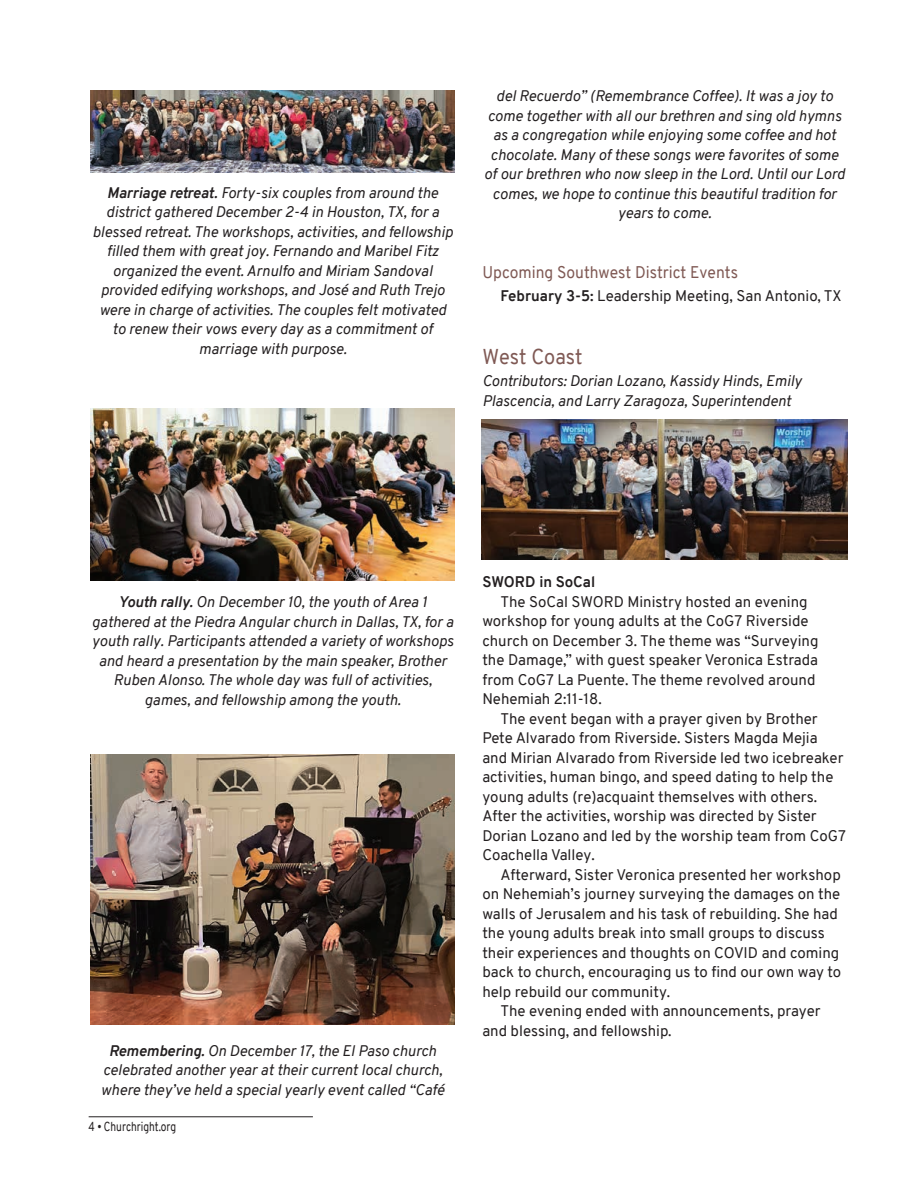
<style>
.page{position:relative;width:918px;height:1188px;background:#fff}
.page>*{position:absolute;margin:0;border:0;box-sizing:border-box;transform-origin:0 0}
.District_News_Title{font:21px "Overpass";color:#7f5954;scale:.95 1}
.Calendar_Events_Titl{font:16.5px "Overpass";color:#7f5954;scale:.95 1}
.Caption-CR{font:italic 15px/19.5px "Overpass";color:#231f20;text-align:center}
.News-CR{font:15px/19.5px "Overpass";color:#231f20}
.Contributor{font:italic 15px/19.5px "Overpass";color:#231f20}
.News-Bold_Title{font:700 15px "Overpass";color:#231f20}
.t1{font:12.75px "Overpass";color:#231f20;scale:.8 1}
.s1{font-weight:700}
</style>
<div class="page">
<hr style="left:89px;top:1116px;width:224px;height:1px;background:#231f20">
<img style="left:91px;top:90px;width:363px;height:83px">
<img style="left:91px;top:409px;width:364px;height:172px">
<img style="left:90px;top:754px;width:364px;height:271px">
<img style="left:482px;top:420px;width:366px;height:139px">
<p class="Caption-CR" style="left:93px;top:183px;width:362px"><span class="s1">Marriage retreat.</span> Forty-six couples from around the district gathered December 2-4 in Houston, TX, for a blessed retreat. The workshops, activities, and fellowship filled them with great joy. Fernando and Maribel Fitz organized the event. Arnulfo and Miriam Sandoval provided edifying workshops, and José and Ruth Trejo were in charge of activities. The couples felt motivated to renew their vows every day as a commitment of marriage with purpose.</p>
<p class="Caption-CR" style="left:484px;top:86px;width:362px">del Recuerdo” (Remembrance Coffee). It was a joy to come together with all our brethren and sing old hymns as a congregation while enjoying some coffee and hot chocolate. Many of these songs were favorites of some of our brethren who now sleep in the Lord. Until our Lord comes, we hope to continue this beautiful tradition for years to come.</p>
<p class="Calendar_Events_Titl" style="left:482px;top:261px;width:271px">Upcoming Southwest District Events</p>
<p class="News-CR" style="left:500px;top:286px;width:343px"><span class="s1">February 3-5:</span> Leadership Meeting, San Antonio, TX</p>
<p class="District_News_Title" style="left:482px;top:341px;width:107px">West Coast</p>
<p class="Contributor" style="left:482px;top:371px;width:321px">Contributors: Dorian Lozano, Kassidy Hinds, Emily<br>Plascencia, and Larry Zaragoza, Superintendent</p>
<p class="Caption-CR" style="left:92px;top:592px;width:363px"><span class="s1">Youth rally.</span> On December 10, the youth of Area 1 gathered at the Piedra Angular church in Dallas, TX, for a youth rally. Participants attended a variety of workshops and heard a presentation by the main speaker, Brother Ruben Alonso. The whole day was full of activities, games, and fellowship among the youth.</p>
<p class="Caption-CR" style="left:101px;top:1041px;width:345px"><span class="s1">Remembering.</span> On December 17, the El Paso church celebrated another year at their current local church, where they’ve held a special yearly event called “Café</p>
<p class="t1" style="left:89px;top:1117px;width:111px">4 • Churchright.org</p>
<p class="News-Bold_Title" style="left:482px;top:571px;width:114px">SWORD in SoCal</p>
<p class="News-CR" style="left:482px;top:592px;width:338px;text-indent:18px">The SoCal SWORD Ministry hosted an evening workshop for young adults at the CoG7 Riverside church on December 3. The theme was “Surveying the Damage,” with guest speaker Veronica Estrada from CoG7 La Puente. The theme revolved around Nehemiah 2:11-18.</p>
<p class="News-CR" style="left:482px;top:709px;width:365px;text-indent:18px">The event began with a prayer given by Brother Pete Alvarado from Riverside. Sisters Magda Mejia and Mirian Alvarado from Riverside led two icebreaker activities, human bingo, and speed dating to help the young adults (re)acquaint themselves with others.<br>After the activities, worship was directed by Sister Dorian Lozano and led by the worship team from CoG7<br>Coachella Valley.</p>
<p class="News-CR" style="left:482px;top:865px;width:361px;text-indent:18px">Afterward, Sister Veronica presented her workshop on Nehemiah’s journey surveying the damages on the walls of Jerusalem and his task of rebuilding. She had the young adults break into small groups to discuss their experiences and thoughts on COVID and coming back to church, encouraging us to find our own way to help rebuild our community.</p>
<p class="News-CR" style="left:482px;top:1001px;width:340px;text-indent:18px">The evening ended with announcements, prayer and blessing, and fellowship.</p>
</div>
